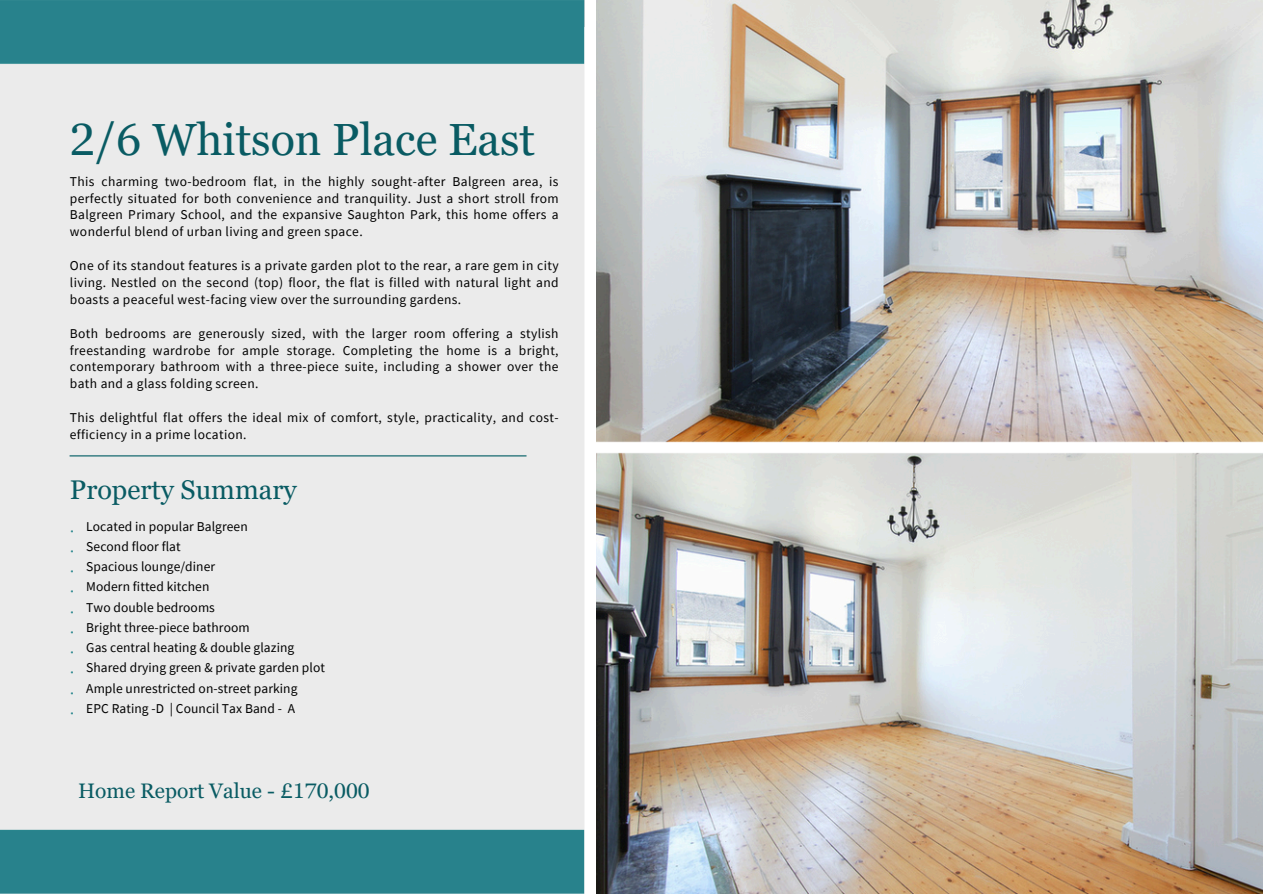
<style>
.page{position:relative;width:1263px;height:894px;background:#fff}
.page>*{position:absolute;margin:0;border:0;box-sizing:border-box;transform-origin:0 0}
.t1{font:45px "Georgia Pro";color:#095b63}
.t2{font:27px "Georgia Pro";color:#095b63}
.t3{font:21px "Georgia Pro";color:#095b63}
.t4{font:300 16.5px/20.2px "Montserrat";color:#28868d;text-align:justify}
.t5{font:13.5px/16.8px "Source Sans Pro";letter-spacing:.015em;color:#000;text-align:justify}
</style>
<div class="page">
<img style="left:596px;top:0;width:667px;height:893px">
<img style="left:0;top:0;width:585px;height:893px">
<p class="t1" style="left:70px;top:114px;width:467px">2/6 Whitson Place East</p>
<p class="t5" style="left:70px;top:172px;width:490px">This charming two-bedroom flat, in the highly sought-after Balgreen area, is perfectly situated for both convenience and tranquility. Just a short stroll from Balgreen Primary School, and the expansive Saughton Park, this home offers a wonderful blend of urban living and green space.</p>
<p class="t5" style="left:70px;top:257px;width:490px">One of its standout features is a private garden plot to the rear, a rare gem in city living. Nestled on the second (top) floor, the flat is filled with natural light and boasts a peaceful west-facing view over the surrounding gardens.</p>
<p class="t5" style="left:70px;top:324px;width:490px">Both bedrooms are generously sized, with the larger room offering a stylish freestanding wardrobe for ample storage. Completing the home is a bright, contemporary bathroom with a three-piece suite, including a shower over the bath and a glass folding screen.</p>
<p class="t5" style="left:70px;top:409px;width:490px">This delightful flat offers the ideal mix of comfort, style, practicality, and cost&shy;efficiency in a prime location.</p>
<h3 class="t2" style="left:70px;top:474px;width:228px">Property Summary</h3>
<p class="t4" style="left:70px;top:519px;width:6px">• • • • • • • • • •</p>
<p class="t5" style="left:86px;top:517px;width:163px">Located in popular Balgreen</p>
<p class="t5" style="left:86px;top:537px;width:96px">Second floor flat</p>
<p class="t5" style="left:86px;top:557px;width:130px">Spacious lounge/diner</p>
<p class="t5" style="left:86px;top:578px;width:125px">Modern fitted kitchen</p>
<h2 class="t5" style="left:86px;top:598px;width:130px">Two double bedrooms</h2>
<p class="t5" style="left:86px;top:618px;width:165px">Bright three-piece bathroom</p>
<p class="t5" style="left:86px;top:637px;width:240px;line-height:20.2px;text-align:left">Gas central heating &amp; double glazing<br>Shared drying green &amp; private garden plot<br>Ample unrestricted on-street parking</p>
<p class="t5" style="left:86px;top:699px;width:210px">EPC Rating -D | Council Tax Band - A</p>
<p class="t3" style="left:78px;top:778px;width:293px">Home Report Value - £170,000</p>
</div>
